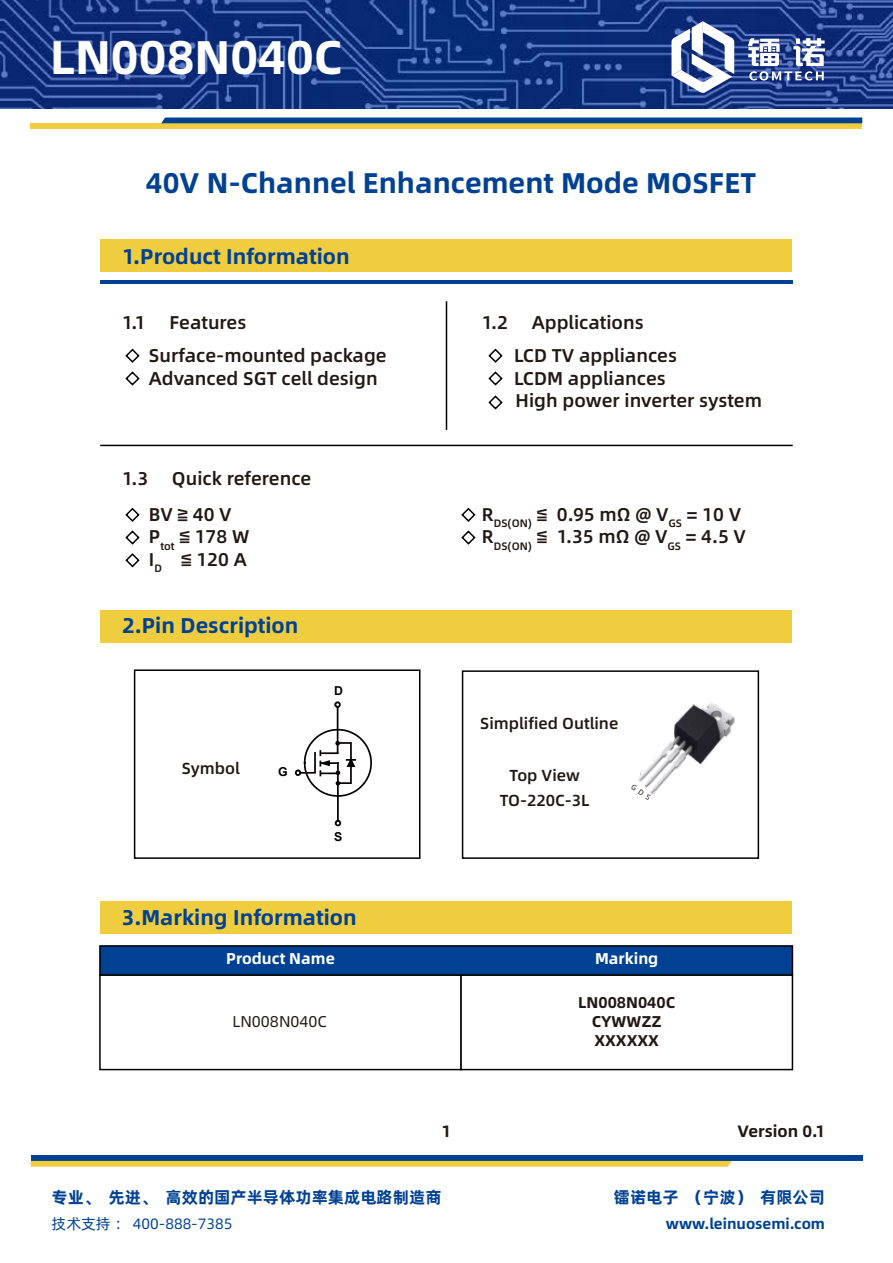
<style>
.page{position:relative;width:893px;height:1263px;background:#fff}
.page>*{position:absolute;margin:0;border:0;box-sizing:border-box;transform-origin:0 0}
.t1{font:47.25px "Alibaba Pu Hui Ti B";color:#fff}
.t2{font:28.5px "Alibaba Pu Hui Ti B";color:#004193}
.t3{font:21.3px "Alibaba Pu Hui Ti B";color:#004193}
.t4{font:18.6px/22.2px "Alibaba Pu Hui Ti M";color:#231815}
.t5{font:16.5px "Alibaba Pu Hui Ti B";color:#004193}
.t6{font:16.5px "Alibaba Pu Hui Ti B";color:#231815}
.t7{font:16.05px/25.3px "Alibaba Pu Hui Ti M";color:#231815;text-align:center}
.t8{font:15.6px/18.8px "Alibaba Pu Hui Ti B";color:#231815;text-align:center}
.t9{font:15.6px "Alibaba Pu Hui Ti B";color:#fff}
.t10{font:15.6px "Alibaba Pu Hui Ti R";color:#231815}
.t11{font:15px "Alibaba Pu Hui Ti B";color:#004193}
.t12{font:15px "Alibaba Pu Hui Ti R";color:#004193}
.t13{font:700 12.3px "Arial";color:#040000}
</style>
<div class="page">
<div style="left:100px;top:239px;width:692px;height:33px;background:#efcd3e"></div>
<hr style="left:100px;top:281px;width:693px;height:3px;background:#004193">
<hr style="left:100px;top:445px;width:693px;height:1px;background:#000">
<hr style="left:446px;top:301px;width:1px;height:129px;background:#000">
<svg style="left:125px;top:348px;width:15px;height:15px"></svg>
<svg style="left:125px;top:371px;width:15px;height:15px"></svg>
<svg style="left:488px;top:371px;width:15px;height:15px"></svg>
<svg style="left:125px;top:507px;width:15px;height:15px"></svg>
<svg style="left:125px;top:530px;width:15px;height:15px"></svg>
<svg style="left:125px;top:553px;width:15px;height:15px"></svg>
<svg style="left:461px;top:507px;width:15px;height:15px"></svg>
<svg style="left:461px;top:530px;width:15px;height:15px"></svg>
<div style="left:100px;top:610px;width:692px;height:32px;background:#efcd3e"></div>
<div style="left:31px;top:1155px;width:831px;height:6px;background:#004193"></div>
<svg style="left:31px;top:1161px;width:701px;height:6px;background:#efcf46"></svg>
<svg style="left:334px;top:820px;width:8px;height:7px"></svg>
<svg style="left:334px;top:701px;width:7px;height:8px"></svg>
<hr style="left:337px;top:707px;width:1px;height:46px;background:#040000">
<hr style="left:337px;top:773px;width:2px;height:48px;background:#040000">
<svg style="left:294px;top:728px;width:78px;height:70px"></svg>
<div style="left:134px;top:669px;width:286px;height:190px;border:2px solid #000"></div>
<div style="left:462px;top:670px;width:297px;height:189px;background:#fff;border:2px solid #000"></div>
<div style="left:100px;top:901px;width:692px;height:33px;background:#efcd3e"></div>
<div style="left:99px;top:974px;width:363px;height:96px;background:#fff;border:2px solid #000"></div>
<div style="left:460px;top:974px;width:333px;height:96px;background:#fff;border:2px solid #000"></div>
<div style="left:99px;top:945px;width:694px;height:31px;background:#004193;border:2px solid #000"></div>
<svg style="left:0;top:0;width:893px;height:108px;background:#183884"></svg>
<div style="left:31px;top:123px;width:831px;height:6px;background:#efcd3e"></div>
<div style="left:161px;top:118px;width:701px;height:5px;background:#004193"></div>
<svg style="left:671px;top:21px;width:63px;height:72px"></svg>
<svg style="left:748px;top:38px;width:77px;height:43px"></svg>
<img style="left:638px;top:702px;width:97px;height:93px">
<svg style="left:488px;top:348px;width:15px;height:15px"></svg>
<svg style="left:488px;top:395px;width:15px;height:15px"></svg>
<svg style="left:638px;top:784px;width:13px;height:11px"></svg>
<h1 class="t1" style="left:50px;top:20px;width:294px">LN008N040C</h1>
<h2 class="t2" style="left:146px;top:160px;width:612px">40V N-Channel Enhancement Mode MOSFET</h2>
<p class="t3" style="left:122px;top:239px;width:229px">1.Product Information</p>
<p class="t4" style="left:122px;top:310px;width:25px">1.1</p>
<p class="t4" style="left:169px;top:310px;width:79px">Features</p>
<p class="t4" style="left:149px;top:344px;width:239px">Surface-mounted package<br>Advanced SGT cell design</p>
<p class="t4" style="left:122px;top:466px;width:28px">1.3</p>
<p class="t4" style="left:172px;top:466px;width:141px">Quick reference</p>
<p class="t4" style="left:149px;top:502px;width:102px">BV ≧ 40 V<br>P<sub>tot</sub> ≦ 178 W<br>I<sub>D</sub> ≦ 120 A</p>
<p class="t3" style="left:122px;top:609px;width:178px">2.Pin Description</p>
<p class="t7" style="left:182px;top:755px;width:60px">Symbol</p>
<p class="t13" style="left:278px;top:763px;width:11px">G</p>
<p class="t13" style="left:334px;top:682px;width:10px">D</p>
<p class="t13" style="left:334px;top:828px;width:10px">S</p>
<p class="t4" style="left:482px;top:310px;width:28px">1.2</p>
<p class="t4" style="left:532px;top:310px;width:113px">Applications</p>
<p class="t4" style="left:514px;top:344px;width:165px">LCD TV appliances<br>LCDM appliances</p>
<p class="t4" style="left:516px;top:388px;width:248px">High power inverter system</p>
<p class="t4" style="left:482px;top:502px;width:266px">R<sub>DS(ON)</sub> ≦ 0.95 mΩ @ V<sub>GS</sub> = 10 V<br>R<sub>DS(ON)</sub> ≦ 1.35 mΩ @ V<sub>GS</sub> = 4.5 V</p>
<p class="t7" style="left:480px;top:709px;width:140px">Simplified Outline</p>
<p class="t7" style="left:500px;top:762px;width:91px">Top View<br>TO-220C-3L</p>
<p class="t3" style="left:122px;top:900px;width:236px">3.Marking Information</p>
<p class="t9" style="left:226px;top:946px;width:110px">Product Name</p>
<p class="t9" style="left:595px;top:946px;width:65px">Marking</p>
<p class="t10" style="left:232px;top:1009px;width:96px">LN008N040C</p>
<p class="t8" style="left:578px;top:992px;width:99px">LN008N040C<br>CYWWZZ<br>XXXXXX</p>
<p class="t6" style="left:442px;top:1118px;width:11px">1</p>
<p class="t6" style="left:737px;top:1118px;width:89px">Version 0.1</p>
<p class="t5" style="left:52px;top:1184px;width:391px">专业、先进、高效的国产半导体功率集成电路制造商</p>
<p class="t5" style="left:614px;top:1184px;width:213px">镭诺电子（宁波）有限公司</p>
<p class="t12" style="left:52px;top:1213px;width:182px">技术支持： 400-888-7385</p>
<p class="t11" style="left:666px;top:1212px;width:161px">www.leinuosemi.com</p>
</div>
